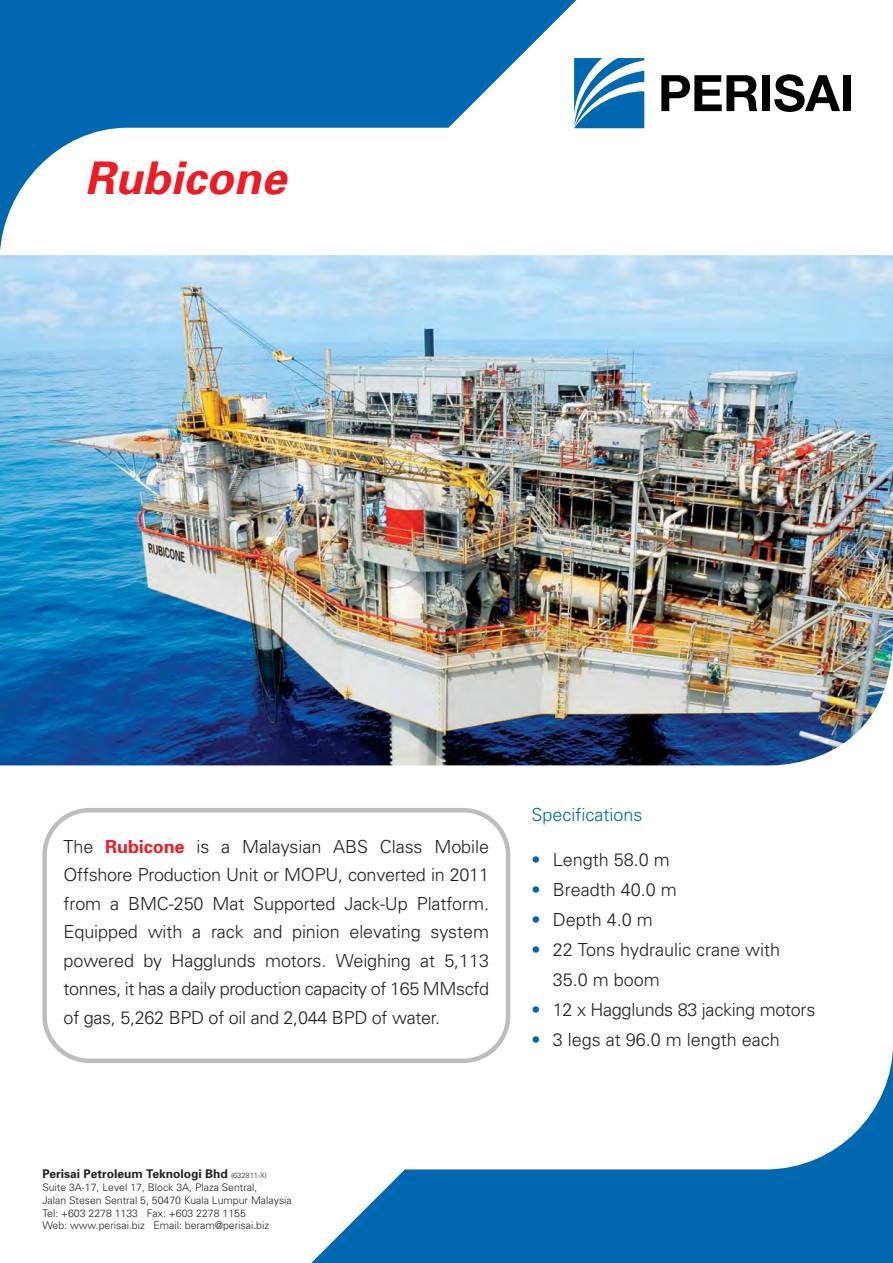
<style>
.page{position:relative;width:893px;height:1263px;background:#fff}
.page>*{position:absolute;margin:0;border:0;box-sizing:border-box;transform-origin:0 0}
.t1{font:italic 700 45px "Univers";color:#ed1c24}
.t2{font:300 18px/28.5px "Univers";letter-spacing:-.015em;color:#231f20}
.t3{font:300 18px "Univers";color:#0067b1}
.t4{font:700 12px "Univers";color:#231f20}
.t5{font:300 10.5px/12.6px "Univers";color:#231f20}
.s1{font-weight:700;color:#ed1c24}
.s2{color:#0067b1}
.s3{font-weight:300;font-size:7.5px}
</style>
<div class="page">
<svg style="left:0;top:0;width:597px;height:251px"></svg>
<svg style="left:311px;top:1060px;width:581px;height:203px"></svg>
<svg style="left:574px;top:58px;width:70px;height:70px"></svg>
<svg style="left:661px;top:75px;width:96px;height:36px"></svg>
<div style="left:762px;top:75px;width:8px;height:36px;background:#000"></div>
<svg style="left:774px;top:74px;width:66px;height:38px"></svg>
<div style="left:842px;top:75px;width:8px;height:36px;background:#000"></div>
<img style="left:0;top:255px;width:892px;height:511px">
<svg style="left:42px;top:808px;width:468px;height:255px"></svg>
<h1 class="t1" style="left:85px;top:162px;width:211px">Rubicone</h1>
<p class="t2" style="left:64px;top:834px;width:427px;text-align:justify">The <span class="s1">Rubicone</span> is a Malaysian ABS Class Mobile Offshore Production Unit or MOPU, converted in 2011 from a BMC-250 Mat Supported Jack-Up Platform.<br>Equipped with a rack and pinion elevating system powered by Hagglunds motors. Weighing at 5,113 tonnes, it has a daily production capacity of 165 MMscfd of gas, 5,262 BPD of oil and 2,044 BPD of water.</p>
<p class="t3" style="left:531px;top:808px;width:112px">Specifications</p>
<p class="t2" style="left:531px;top:847px;width:140px"><span class="s2">•</span> Length 58.0 m</p>
<p class="t2" style="left:531px;top:877px;width:147px"><span class="s2">•</span> Breadth 40.0 m</p>
<p class="t2" style="left:531px;top:907px;width:123px"><span class="s2">•</span> Depth 4.0 m</p>
<p class="t2" style="left:553px;top:936px;width:229px;line-height:30px;text-indent:-21px"><span class="s2">•</span> 22 Tons hydraulic crane with<br>35.0 m boom</p>
<p class="t2" style="left:531px;top:997px;width:285px"><span class="s2">•</span> 12 x Hagglunds 83 jacking motors</p>
<p class="t2" style="left:531px;top:1027px;width:249px"><span class="s2">•</span> 3 legs at 96.0 m length each</p>
<p class="t4" style="left:42px;top:1169px;width:226px">Perisai Petroleum Teknologi Bhd <span class="s3">(632811-X)</span></p>
<p class="t5" style="left:42px;top:1182px;width:251px">Suite 3A-17, Level 17, Block 3A, Plaza Sentral,<br>Jalan Stesen Sentral 5, 50470 Kuala Lumpur Malaysia Tel: +603 2278 1133 Fax: +603 2278 1155<br>Web: www.perisai.biz Email: beram@perisai.biz</p>
</div>
